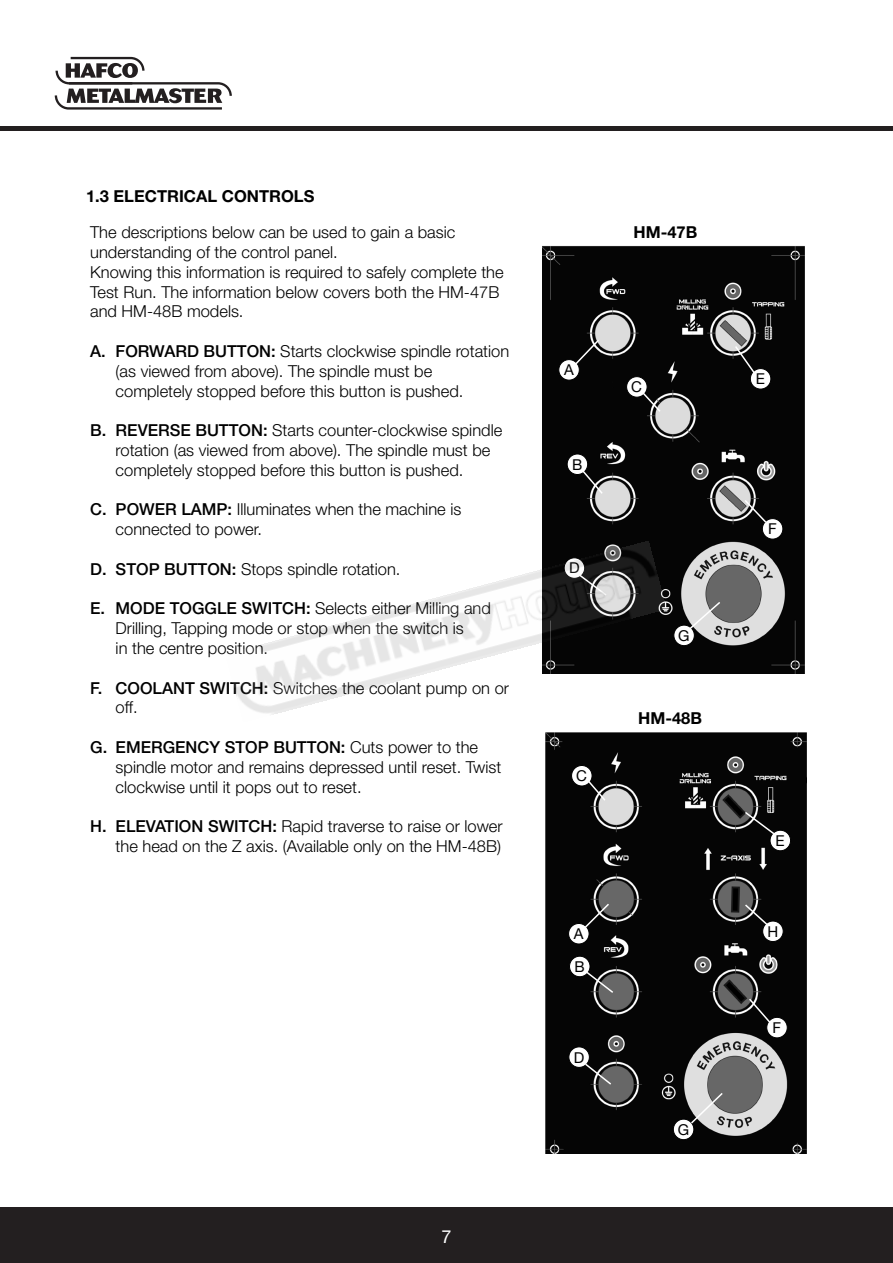
<style>
.page{position:relative;width:893px;height:1263px;background:#fff}
.page>*{position:absolute;margin:0;border:0;box-sizing:border-box;transform-origin:0 0}
.t1{font:18px "Helvetica Neue LT Std";color:#fff}
.t2{font:300 16.5px/19.8px "Helvetica Neue LT Std";color:#000}
.t3{font:700 16.5px "Helvetica Neue LT Std";color:#000}
.t4{font:15px/32.7px "Helvetica Neue LT Std";color:#000}
.s1{font-weight:500}
</style>
<div class="page">
<div style="left:0;top:1208px;width:893px;height:55px;background:#231f20"></div>
<div style="left:0;top:126px;width:893px;height:5px;background:#231f20"></div>
<svg style="left:55px;top:57px;width:177px;height:53px"></svg>
<img style="left:545px;top:732px;width:262px;height:421px">
<div style="left:569px;top:923px;width:20px;height:21px;background:#fff;border-radius:50%"></div>
<div style="left:568px;top:923px;width:21px;height:21px;border:1px solid #000;border-radius:50%"></div>
<svg style="left:581px;top:902px;width:30px;height:29px"></svg>
<div style="left:569px;top:956px;width:21px;height:21px;background:#fff;border-radius:50%"></div>
<div style="left:569px;top:956px;width:21px;height:21px;border:1px solid #000;border-radius:50%"></div>
<svg style="left:585px;top:970px;width:30px;height:24px"></svg>
<div style="left:572px;top:765px;width:20px;height:21px;background:#fff;border-radius:50%"></div>
<div style="left:571px;top:765px;width:21px;height:21px;border:1px solid #000;border-radius:50%"></div>
<svg style="left:586px;top:779px;width:21px;height:23px"></svg>
<div style="left:569px;top:1047px;width:20px;height:20px;background:#fff;border-radius:50%"></div>
<div style="left:568px;top:1046px;width:22px;height:22px;border:1px solid #000;border-radius:50%"></div>
<svg style="left:583px;top:1062px;width:30px;height:24px"></svg>
<div style="left:770px;top:830px;width:21px;height:21px;background:#fff;border-radius:50%"></div>
<div style="left:770px;top:830px;width:21px;height:21px;border:1px solid #000;border-radius:50%"></div>
<svg style="left:743px;top:810px;width:33px;height:26px"></svg>
<div style="left:767px;top:1017px;width:20px;height:21px;background:#fff;border-radius:50%"></div>
<div style="left:766px;top:1017px;width:22px;height:21px;border:1px solid #000;border-radius:50%"></div>
<svg style="left:747px;top:997px;width:25px;height:27px"></svg>
<div style="left:673px;top:1119px;width:21px;height:21px;background:#fff;border-radius:50%"></div>
<div style="left:673px;top:1119px;width:21px;height:21px;border:1px solid #000;border-radius:50%"></div>
<svg style="left:689px;top:1091px;width:35px;height:34px"></svg>
<div style="left:763px;top:921px;width:20px;height:20px;background:#fff;border-radius:50%"></div>
<div style="left:762px;top:921px;width:22px;height:21px;border:1px solid #000;border-radius:50%"></div>
<svg style="left:743px;top:903px;width:27px;height:24px"></svg>
<img style="left:542px;top:246px;width:263px;height:428px">
<div style="left:559px;top:360px;width:20px;height:20px;background:#fff;border-radius:50%"></div>
<div style="left:558px;top:359px;width:22px;height:21px;border:1px solid #000;border-radius:50%"></div>
<div style="left:627px;top:377px;width:20px;height:20px;background:#fff;border-radius:50%"></div>
<div style="left:626px;top:376px;width:21px;height:21px;border:1px solid #000;border-radius:50%"></div>
<svg style="left:574px;top:338px;width:27px;height:28px"></svg>
<svg style="left:640px;top:390px;width:22px;height:23px"></svg>
<div style="left:567px;top:454px;width:21px;height:20px;background:#fff;border-radius:50%"></div>
<div style="left:567px;top:454px;width:21px;height:21px;border:1px solid #000;border-radius:50%"></div>
<div style="left:750px;top:369px;width:21px;height:20px;background:#fff;border-radius:50%"></div>
<div style="left:750px;top:368px;width:21px;height:21px;border:1px solid #000;border-radius:50%"></div>
<div style="left:762px;top:519px;width:21px;height:20px;background:#fff;border-radius:50%"></div>
<div style="left:762px;top:518px;width:21px;height:21px;border:1px solid #000;border-radius:50%"></div>
<div style="left:674px;top:625px;width:20px;height:21px;background:#fff;border-radius:50%"></div>
<div style="left:673px;top:625px;width:22px;height:21px;border:1px solid #000;border-radius:50%"></div>
<svg style="left:734px;top:344px;width:23px;height:31px"></svg>
<svg style="left:580px;top:468px;width:24px;height:27px"></svg>
<svg style="left:743px;top:498px;width:25px;height:26px"></svg>
<svg style="left:688px;top:600px;width:34px;height:31px"></svg>
<img style="left:234px;top:541px;width:433px;height:174px">
<p class="t3" style="left:86px;top:186px;width:230px">1.3 ELECTRICAL CONTROLS</p>
<p class="t2" style="left:90px;top:222px;width:415px">The descriptions below can be used to gain a basic understanding of the control panel.<br>Knowing this information is required to safely complete the Test Run. The information below covers both the HM-47B and HM-48B models.</p>
<p class="t2" style="left:116px;top:341px;width:395px;text-indent:-26px"><span class="s1">A. FORWARD BUTTON:</span> Starts clockwise spindle rotation (as viewed from above). The spindle must be completely stopped before this button is pushed.</p>
<p class="t2" style="left:116px;top:420px;width:388px;text-indent:-26px"><span class="s1">B. REVERSE BUTTON:</span> Starts counter-clockwise spindle rotation (as viewed from above). The spindle must be completely stopped before this button is pushed.</p>
<p class="t2" style="left:116px;top:499px;width:347px;text-indent:-26px"><span class="s1">C. POWER LAMP:</span> Illuminates when the machine is connected to power.</p>
<p class="t2" style="left:90px;top:559px;width:312px"><span class="s1">D. STOP BUTTON:</span> Stops spindle rotation.</p>
<p class="t2" style="left:116px;top:598px;width:377px;text-indent:-26px"><span class="s1">E. MODE TOGGLE SWITCH:</span> Selects either Milling and<br>Drilling, Tapping mode or stop when the switch is<br>in the centre position.</p>
<p class="t2" style="left:116px;top:677px;width:395px;text-indent:-26px"><span class="s1">F. COOLANT SWITCH:</span> Switches the coolant pump on or off.</p>
<p class="t2" style="left:116px;top:737px;width:387px;text-indent:-26px"><span class="s1">G. EMERGENCY STOP BUTTON:</span> Cuts power to the spindle motor and remains depressed until reset. Twist clockwise until it pops out to reset.</p>
<p class="t2" style="left:90px;top:816px;width:414px;text-align:right"><span class="s1">H. ELEVATION SWITCH:</span> Rapid traverse to raise or lower the head on the Z axis. (Available only on the HM-48B)</p>
<p class="t1" style="left:441px;top:1226px;width:12px">7</p>
<p class="t3" style="left:633px;top:222px;width:65px">HM-47B</p>
<p class="t4" style="left:564px;top:353px;width:11px">A</p>
<p class="t4" style="left:572px;top:448px;width:12px">B</p>
<p class="t4" style="left:569px;top:551px;width:12px">D</p>
<p class="t4" style="left:576px;top:759px;width:12px">C</p>
<p class="t4" style="left:631px;top:370px;width:12px">C</p>
<p class="t4" style="left:678px;top:619px;width:13px">G</p>
<p class="t3" style="left:638px;top:708px;width:65px">HM-48B</p>
<p class="t4" style="left:574px;top:917px;width:12px">A<br>B</p>
<p class="t4" style="left:574px;top:1040px;width:12px">D</p>
<p class="t4" style="left:678px;top:1113px;width:13px">G</p>
<p class="t4" style="left:756px;top:362px;width:11px">E</p>
<p class="t4" style="left:768px;top:512px;width:10px">F</p>
<p class="t4" style="left:776px;top:824px;width:11px">E</p>
<p class="t4" style="left:767px;top:915px;width:12px">H</p>
<p class="t4" style="left:773px;top:1011px;width:10px">F</p>
</div>
